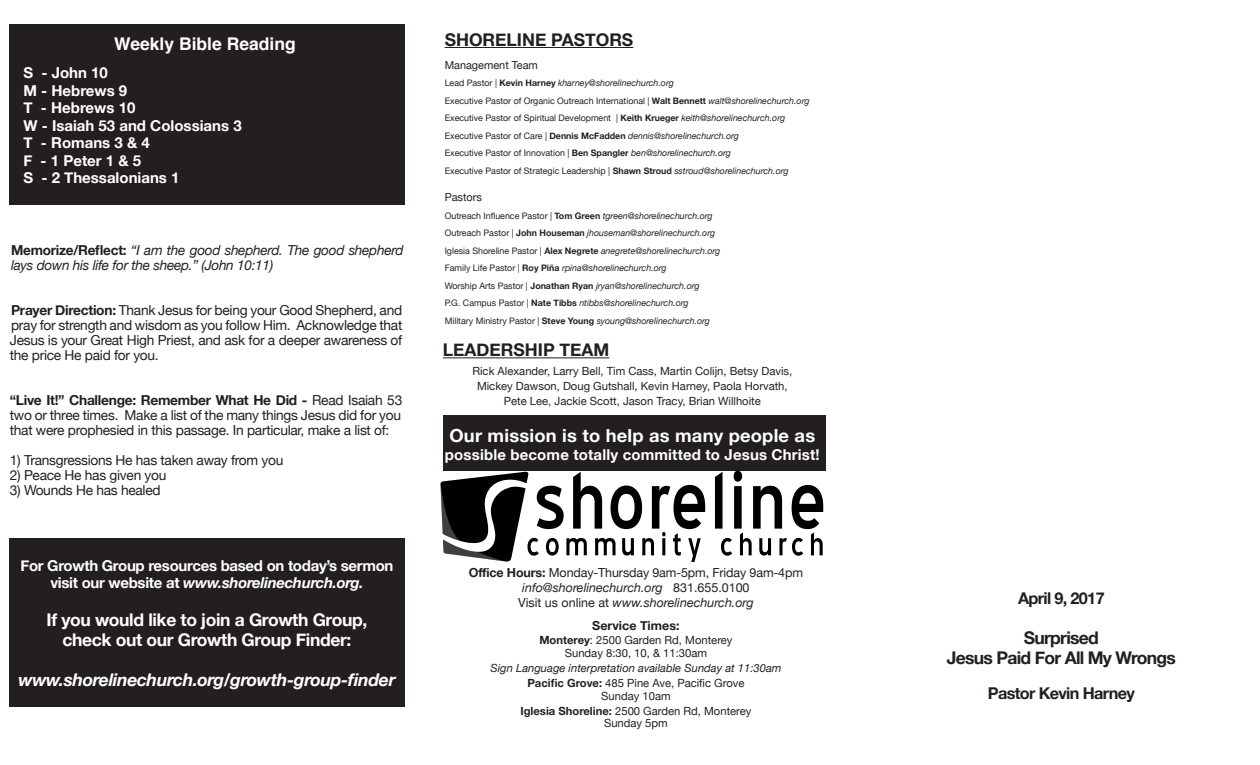
<style>
.page{position:relative;width:1260px;height:765px;background:#fff}
.page>*{position:absolute;margin:0;border:0;box-sizing:border-box;transform-origin:0 0}
.t1{font:700 18px "Helvetica Neue";letter-spacing:.01em;color:#fff}
.t2{font:700 17.5px "Helvetica Neue";letter-spacing:-.02em;color:#fff}
.t3{font:italic 700 17.5px "Helvetica Neue";letter-spacing:-.02em;color:#fff}
.t4{font:700 17.5px "Helvetica Neue";letter-spacing:-.04em;color:#231f20}
.t5{font:700 17.5px "Helvetica Neue";color:#231f20}
.t6{font:700 17.5px "Helvetica";color:#fff}
.t7{font:700 16.25px "Helvetica Neue";letter-spacing:-.04em;color:#231f20}
.t8{font:700 15px "Helvetica Neue";color:#fff}
.t9{font:700 15px "Helvetica Neue";letter-spacing:-.02em;color:#fff}
.t10{font:italic 700 15px "Helvetica Neue";letter-spacing:-.02em;color:#fff}
.t11{font:13.75px/15px "Helvetica Neue";letter-spacing:-.02em;color:#231f20;text-align:justify}
.t12{font:italic 13.75px/15px "Helvetica Neue";letter-spacing:-.02em;color:#231f20}
.t13{font:italic 12.5px "Helvetica Neue";color:#231f20}
.t14{font:12.5px "Helvetica Neue";letter-spacing:-.01em;color:#231f20}
.t15{font:700 12.5px "Helvetica Neue";color:#231f20}
.t16{font:11.25px "Helvetica Neue";color:#231f20}
.t17{font:italic 11.25px "Helvetica Neue";color:#231f20}
.t18{font:11px "Helvetica Neue";color:#231f20}
.t19{font:italic 9px "Helvetica Neue";color:#231f20}
.t20{font:9px/17.5px "Helvetica Neue";color:#231f20}
.s1{font-weight:700;font-style:normal}
.s2{font-weight:700}
.s3{font-style:normal}
.s4{font-style:italic}
</style>
<div class="page">
<div style="left:9px;top:24px;width:396px;height:180px;background:#231f20"></div>
<div style="left:9px;top:538px;width:396px;height:169px;background:#231f20"></div>
<hr style="left:445px;top:47px;width:188px;height:1px;background:#231f20">
<hr style="left:443px;top:357px;width:166px;height:1px;background:#231f20">
<div style="left:443px;top:415px;width:382px;height:56px;background:#231f20"></div>
<svg style="left:715px;top:471px;width:108px;height:85px"></svg>
<svg style="left:440px;top:471px;width:265px;height:91px"></svg>
<p class="t6" style="left:114px;top:30px;width:183px">Weekly Bible Reading</p>
<p class="t8" style="left:23px;top:61px;width:86px">S - John 10</p>
<p class="t8" style="left:23px;top:79px;width:105px">M - Hebrews 9</p>
<p class="t8" style="left:23px;top:96px;width:113px">T - Hebrews 10</p>
<p class="t8" style="left:23px;top:114px;width:220px">W - Isaiah 53 and Colossians 3</p>
<p class="t8" style="left:23px;top:131px;width:128px">T - Romans 3 &amp; 4</p>
<p class="t8" style="left:23px;top:149px;width:119px">F - 1 Peter 1 &amp; 5</p>
<p class="t8" style="left:23px;top:166px;width:158px">S - 2 Thessalonians 1</p>
<p class="t12" style="left:11px;top:243px;width:394px"><span class="s1">Memorize/Reflect:</span> “I am the good shepherd. The good shepherd lays down his life for the sheep.” (John 10:11)</p>
<p class="t11" style="left:10px;top:303px;width:394px"><span class="s2">Prayer Direction:</span> Thank Jesus for being your Good Shepherd, and pray for strength and wisdom as you follow Him. Acknowledge that Jesus is your Great High Priest, and ask for a deeper awareness of the price He paid for you.</p>
<p class="t11" style="left:10px;top:393px;width:394px"><span class="s2">“Live It!” Challenge: Remember What He Did -</span> Read Isaiah 53 two or three times. Make a list of the many things Jesus did for you that were prophesied in this passage. In particular, make a list of:</p>
<p class="t11" style="left:10px;top:453px;width:275px">1) Transgressions He has taken away from you</p>
<p class="t11" style="left:10px;top:468px;width:158px">2) Peace He has given you</p>
<p class="t11" style="left:10px;top:483px;width:152px">3) Wounds He has healed</p>
<p class="t9" style="left:20px;top:554px;width:375px">For Growth Group resources based on today’s sermon</p>
<p class="t10" style="left:50px;top:571px;width:315px"><span class="s3">visit our website at</span> www.shorelinechurch.org.</p>
<p class="t2" style="left:47px;top:606px;width:322px">If you would like to join a Growth Group,</p>
<p class="t2" style="left:63px;top:626px;width:290px">check out our Growth Group Finder:</p>
<p class="t3" style="left:18px;top:666px;width:379px">www.shorelinechurch.org/growth-group-finder</p>
<p class="t5" style="left:445px;top:26px;width:190px">SHORELINE PASTORS</p>
<p class="t18" style="left:445px;top:57px;width:95px">Management Team</p>
<p class="t20" style="left:445px;top:75px;width:366px">Lead Pastor | <span class="s2">Kevin Harney</span> <span class="s4">kharney@shorelinechurch.org<br></span>Executive Pastor of Organic Outreach International | <span class="s2">Walt Bennett</span> <span class="s4">walt@shorelinechurch.org</span></p>
<p class="t20" style="left:445px;top:110px;width:342px">Executive Pastor of Spiritual Development | <span class="s2">Keith Krueger</span> <span class="s4">keith@shorelinechurch.org</span></p>
<p class="t19" style="left:445px;top:129px;width:296px"><span class="s3">Executive Pastor of Care |</span> <span class="s1">Dennis McFadden</span> dennis@shorelinechurch.org</p>
<p class="t20" style="left:445px;top:145px;width:288px">Executive Pastor of Innovation | <span class="s2">Ben Spangler</span> <span class="s4">ben@shorelinechurch.org</span></p>
<p class="t20" style="left:445px;top:163px;width:345px">Executive Pastor of Strategic Leadership | <span class="s2">Shawn Stroud</span> <span class="s4">sstroud@shorelinechurch.org</span></p>
<p class="t18" style="left:445px;top:190px;width:39px">Pastors</p>
<p class="t19" style="left:445px;top:209px;width:269px"><span class="s3">Outreach Influence Pastor |</span> <span class="s1">Tom Green</span> tgreen@shorelinechurch.org</p>
<p class="t19" style="left:445px;top:227px;width:272px"><span class="s3">Outreach Pastor</span> | <span class="s1">John Houseman</span> jhouseman@shorelinechurch.org</p>
<p class="t19" style="left:445px;top:244px;width:277px"><span class="s3">Iglesia Shoreline Pastor |</span> <span class="s1">Alex Negrete</span> anegrete@shorelinechurch.org</p>
<p class="t19" style="left:445px;top:262px;width:223px"><span class="s3">Family Life Pastor |</span> <span class="s1">Roy Piña</span> rpina@shorelinechurch.org</p>
<p class="t19" style="left:445px;top:279px;width:256px"><span class="s3">Worship Arts Pastor |</span> <span class="s1">Jonathan Ryan</span> jryan@shorelinechurch.org</p>
<p class="t19" style="left:445px;top:297px;width:245px"><span class="s3">P.G. Campus Pastor |</span> <span class="s1">Nate Tibbs</span> ntibbs@shorelinechurch.org</p>
<p class="t19" style="left:445px;top:314px;width:267px"><span class="s3">Military Ministry Pastor |</span> <span class="s1">Steve Young</span> syoung@shorelinechurch.org</p>
<p class="t5" style="left:443px;top:336px;width:168px">LEADERSHIP TEAM</p>
<p class="t16" style="left:472px;top:363px;width:321px">Rick Alexander, Larry Bell, Tim Cass, Martin Colijn, Betsy Davis,</p>
<p class="t16" style="left:477px;top:378px;width:312px">Mickey Dawson, Doug Gutshall, Kevin Harney, Paola Horvath,</p>
<p class="t16" style="left:504px;top:393px;width:258px">Pete Lee, Jackie Scott, Jason Tracy, Brian Willhoite</p>
<p class="t1" style="left:449px;top:421px;width:367px">Our mission is to help as many people as</p>
<p class="t8" style="left:445px;top:442px;width:376px">possible become totally committed to Jesus Christ!</p>
<p class="t14" style="left:469px;top:564px;width:336px"><span class="s2">Office Hours:</span> Monday-Thursday 9am-5pm, Friday 9am-4pm</p>
<p class="t13" style="left:522px;top:579px;width:229px">info@shorelinechurch.org <span class="s3">831.655.0100</span></p>
<p class="t13" style="left:518px;top:594px;width:237px"><span class="s3">Visit us online at</span> www.shorelinechurch.org</p>
<p class="t15" style="left:592px;top:616px;width:89px">Service Times:</p>
<p class="t16" style="left:539px;top:632px;width:195px"><span class="s2">Monterey</span>: 2500 Garden Rd, Monterey</p>
<p class="t16" style="left:565px;top:645px;width:144px">Sunday 8:30, 10, &amp; 11:30am</p>
<p class="t17" style="left:490px;top:660px;width:292px">Sign Language interpretation available Sunday at 11:30am</p>
<p class="t16" style="left:527px;top:675px;width:219px"><span class="s2">Pacific Grove:</span> 485 Pine Ave, Pacific Grove</p>
<p class="t16" style="left:601px;top:688px;width:71px">Sunday 10am</p>
<p class="t16" style="left:520px;top:703px;width:233px"><span class="s2">Iglesia Shoreline:</span> 2500 Garden Rd, Monterey</p>
<p class="t16" style="left:604px;top:715px;width:65px">Sunday 5pm</p>
<p class="t7" style="left:1018px;top:585px;width:88px">April 9, 2017</p>
<p class="t4" style="left:1024px;top:624px;width:77px">Surprised</p>
<p class="t4" style="left:947px;top:644px;width:231px">Jesus Paid For All My Wrongs</p>
<p class="t7" style="left:988px;top:680px;width:148px">Pastor Kevin Harney</p>
</div>
